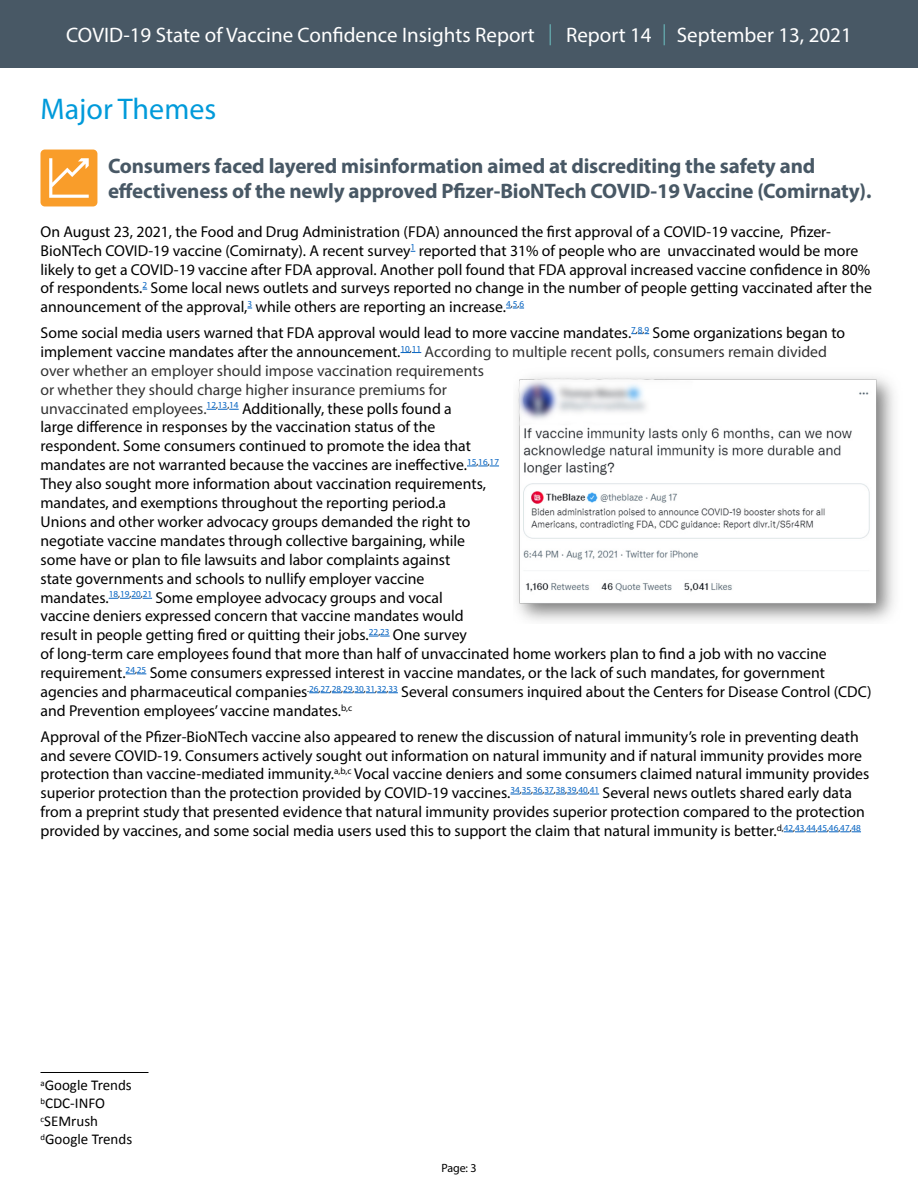
<style>
.page{position:relative;width:918px;height:1188px;background:#fff}
.page>*{position:absolute;margin:0;border:0;box-sizing:border-box;transform-origin:0 0}
.t1{font:30px "Myriad Pro";color:#009ada}
.t2{font:700 21px/25.2px "Myriad Pro";letter-spacing:-.01em;color:#485865}
.t3{font:21px "Myriad Pro";color:#fff}
.t4{font:15.75px/18.9px "Myriad Pro";color:#000}
.Footnote_text{font:15px "Calibri";color:#000}
.t5{font:12px "Myriad Pro";color:#000}
.s1{font-weight:300;color:#70cacb}
.s2{color:#333}
</style>
<div class="page">
<div style="left:0;top:0;width:918px;height:68px;background:#485865"></div>
<svg style="left:506px;top:308px;width:18px;height:1px"></svg>
<svg style="left:631px;top:333px;width:18px;height:1px"></svg>
<svg style="left:401px;top:352px;width:20px;height:1px"></svg>
<svg style="left:207px;top:409px;width:32px;height:1px"></svg>
<svg style="left:467px;top:466px;width:32px;height:1px"></svg>
<svg style="left:109px;top:598px;width:43px;height:1px"></svg>
<svg style="left:369px;top:636px;width:21px;height:1px"></svg>
<svg style="left:126px;top:674px;width:20px;height:1px"></svg>
<svg style="left:309px;top:692px;width:89px;height:1px"></svg>
<svg style="left:510px;top:794px;width:89px;height:1px"></svg>
<svg style="left:784px;top:832px;width:77px;height:1px"></svg>
<div style="left:40px;top:150px;width:57px;height:56px;background:#f99d2a;border-radius:4px"></div>
<svg style="left:49px;top:158px;width:40px;height:40px"></svg>
<hr style="left:41px;top:1072px;width:108px;height:1px;background:#000">
<img style="left:517px;top:376px;width:377px;height:245px">
<h2 class="t3" style="left:66px;top:22px;width:787px">COVID-19 State of Vaccine Confidence Insights Report <span class="s1">|</span> Report 14 <span class="s1">|</span> September 13, 2021</h2>
<h3 class="t1" style="left:40px;top:90px;width:177px">Major Themes</h3>
<h4 class="t2" style="left:108px;top:153px;width:765px">Consumers faced layered misinformation aimed at discrediting the safety and effectiveness of the newly approved Pfizer-BioNTech COVID-19 Vaccine (Comirnaty).</h4>
<p class="t4" style="left:40px;top:222px;width:833px">On August 23, 2021, the Food and Drug Administration (FDA) announced the first approval of a COVID-19 vaccine, Pfizer-BioNTech COVID-19 vaccine (Comirnaty). A recent survey<sup>1</sup> reported that 31% of people who are unvaccinated would be more likely to get a COVID-19 vaccine after FDA approval. Another poll found that FDA approval increased vaccine confidence in 80% of respondents.<sup>2</sup> Some local news outlets and surveys reported no change in the number of people getting vaccinated after the announcement of the approval,<sup>3</sup> while others are reporting an increase.<sup>4</sup><sup>,</sup><sup>5</sup><sup>,</sup><sup>6</sup></p>
<p class="t4" style="left:40px;top:323px;width:833px">Some social media users warned that FDA approval would lead to more vaccine mandates.<sup>7</sup><sup>,</sup><sup>8</sup><sup>,</sup><sup>9</sup> Some organizations began to implement vaccine mandates after the announcement.<sup>10</sup><sup>,</sup><sup>11</sup> <span class="s2">According to multiple recent polls, consumers remain divided<br>over whether an employer should impose vaccination requirements<br>or whether they should charge higher insurance premiums for<br>unvaccinated employees.</span><sup>12</sup><sup>,</sup><sup>13</sup><sup>,</sup><sup>14</sup> Additionally, these polls found a<br>large difference in responses by the vaccination status of the<br>respondent. Some consumers continued to promote the idea that<br>mandates are not warranted because the vaccines are ineffective.<sup>15</sup><sup>,</sup><sup>16</sup><sup>,</sup><sup>17<br></sup>They also sought more information about vaccination requirements,<br>mandates, and exemptions throughout the reporting period.a<br>Unions and other worker advocacy groups demanded the right to<br>negotiate vaccine mandates through collective bargaining, while<br>some have or plan to file lawsuits and labor complaints against<br>state governments and schools to nullify employer vaccine<br>mandates.<sup>18</sup><sup>,</sup><sup>19</sup><sup>,</sup><sup>20</sup><sup>,</sup><sup>21</sup> Some employee advocacy groups and vocal<br>vaccine deniers expressed concern that vaccine mandates would<br>result in people getting fired or quitting their jobs.<sup>22</sup><sup>,</sup><sup>23</sup> One survey<br>of long-term care employees found that more than half of unvaccinated home workers plan to find a job with no vaccine requirement.<sup>24</sup><sup>,</sup><sup>25</sup> Some consumers expressed interest in vaccine mandates, or the lack of such mandates, for government agencies and pharmaceutical companies<sup>.</sup><sup>26</sup><sup>,</sup><sup>27</sup><sup>,</sup><sup>28</sup><sup>,</sup><sup>29</sup><sup>,</sup><sup>30</sup><sup>,</sup><sup>31</sup><sup>,</sup><sup>32</sup><sup>,</sup><sup>33</sup> Several consumers inquired about the Centers for Disease Control (CDC) and Prevention employees’ vaccine mandates.<sup>b,c</sup></p>
<p class="t4" style="left:40px;top:727px;width:830px">Approval of the Pfizer-BioNTech vaccine also appeared to renew the discussion of natural immunity’s role in preventing death and severe COVID-19. Consumers actively sought out information on natural immunity and if natural immunity provides more protection than vaccine-mediated immunity.<sup>a,b,c</sup> Vocal vaccine deniers and some consumers claimed natural immunity provides superior protection than the protection provided by COVID-19 vaccines.<sup>34</sup><sup>,</sup><sup>35</sup><sup>,</sup><sup>36</sup><sup>,</sup><sup>37</sup><sup>,</sup><sup>38</sup><sup>,</sup><sup>39</sup><sup>,</sup><sup>40</sup><sup>,</sup><sup>41</sup> Several news outlets shared early data from a preprint study that presented evidence that natural immunity provides superior protection compared to the protection provided by vaccines, and some social media users used this to support the claim that natural immunity is better.<sup>d,</sup><sup>42</sup><sup>,</sup><sup>43</sup><sup>,</sup><sup>44</sup><sup>,</sup><sup>45</sup><sup>,</sup><sup>46</sup><sup>,</sup><sup>47</sup><sup>,</sup><sup>48</sup></p>
<p class="Footnote_text" style="left:41px;top:1075px;width:93px"><sup>a</sup>Google Trends</p>
<p class="Footnote_text" style="left:41px;top:1093px;width:66px"><sup>b</sup>CDC-INFO</p>
<p class="Footnote_text" style="left:41px;top:1111px;width:59px"><sup>c</sup>SEMrush</p>
<p class="Footnote_text" style="left:41px;top:1129px;width:93px"><sup>d</sup>Google Trends</p>
<p class="t5" style="left:441px;top:1161px;width:37px">Page: 3</p>
</div>
